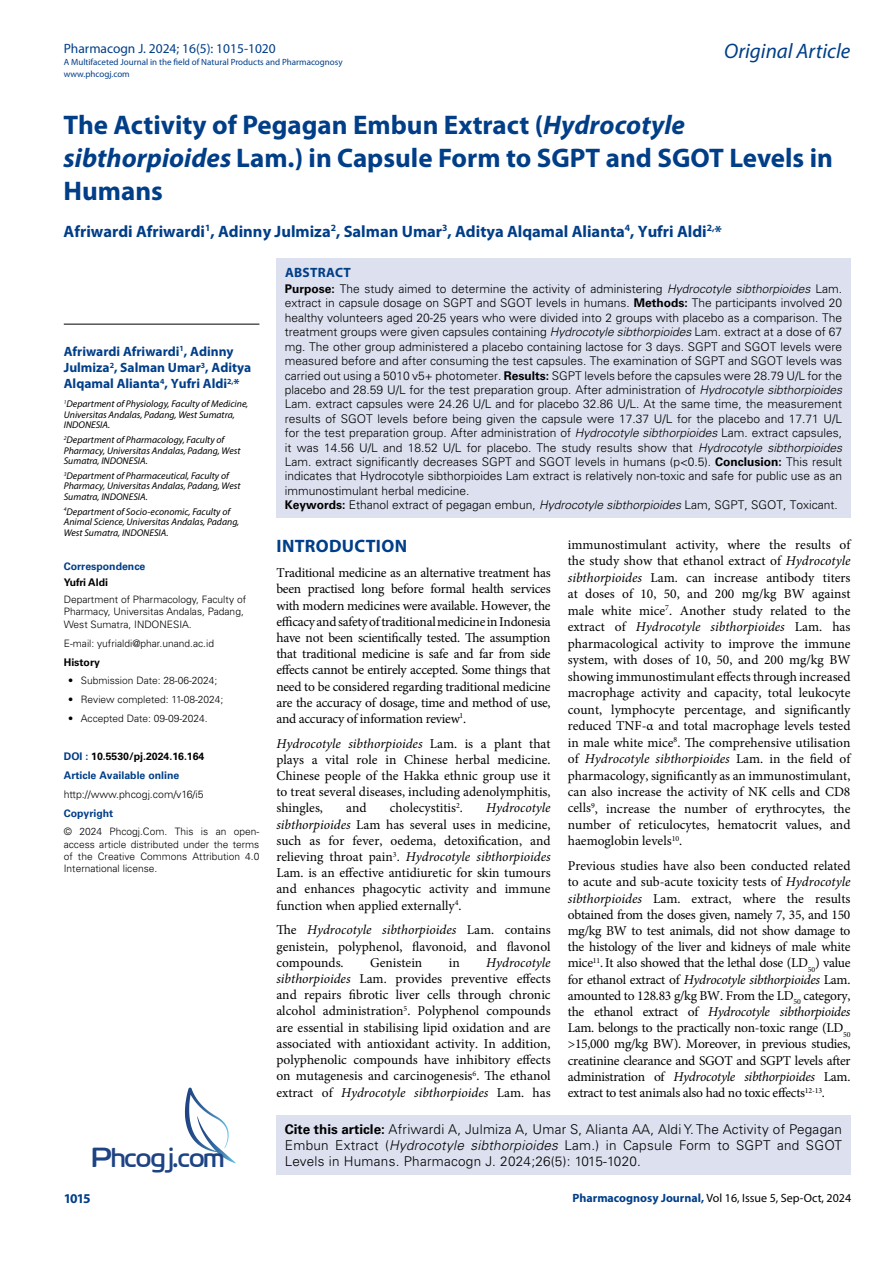
<style>
.page{position:relative;width:893px;height:1263px;background:#fff}
.page>*{position:absolute;margin:0;border:0;box-sizing:border-box;transform-origin:0 0}
.t1{font:27.6px "Cloud World";color:#1e4384}
.t2{font:700 27px/33px "Myriad Pro";color:#003e88}
.t3{font:italic 21px "Myriad Pro";color:#003e88}
.t4{font:700 18px "Myriad Pro";letter-spacing:.015em;color:#003e88}
.t5{font:700 16.5px "Myriad Pro";color:#003e88}
.t6{font:13.5px/16.2px "Minion Pro";color:#000;text-align:justify}
.t7{font:300 13.5px/16.2px "Univers LT Std";letter-spacing:.02em;color:#000}
.t8{font:700 13.5px/16.2px "Myriad Pro";color:#003e88}
.t9{font:13.5px "Myriad Pro";color:#003e88}
.t10{font:700 13.5px "Myriad Pro";letter-spacing:.02em;color:#003e88}
.t11{font:300 12px/14.4px "Univers LT Std";color:#000}
.t12{font:12px "Myriad Pro";color:#000}
.t13{font:700 10.5px/18.9px "Univers LT Std";color:#003e88}
.t14{font:300 10.5px "Univers LT Std";color:#000}
.t15{font:700 10.5px "Univers LT Std";color:#000}
.t16{font:300 10.2px/12.3px "Univers LT Std";color:#000}
.t17{font:italic 9.75px/10.5px "Myriad Pro";color:#000}
.t18{font:9px/12px "Myriad Pro";color:#003e88}
.s1{font-style:italic}
.s2{color:#000}
.s3{font-weight:700}
.s4{font-weight:700;color:#003e88}
</style>
<div class="page">
<div style="left:276px;top:1115px;width:574px;height:60px;background:#dde0ef"></div>
<svg style="left:185px;top:1087px;width:51px;height:76px"></svg>
<div style="left:276px;top:258px;width:575px;height:260px;background:#dde0ef"></div>
<hr style="left:64px;top:324px;width:195px;height:1px;background:#000">
<p class="t9" style="left:64px;top:40px;width:214px">Pharmacogn J. 2024; 16(5): 1015-1020</p>
<p class="t18" style="left:64px;top:55px;width:280px">A Multifaceted Journal in the field of Natural Products and Pharmacognosy www.phcogj.com</p>
<h3 class="t3" style="left:724px;top:38px;width:128px">Original Article</h3>
<h2 class="t2" style="left:64px;top:108px;width:771px">The Activity of Pegagan Embun Extract (<span class="s1">Hydrocotyle sibthorpioides</span> Lam.) in Capsule Form to SGPT and SGOT Levels in<br>Humans</h2>
<p class="t5" style="left:64px;top:220px;width:660px">Afriwardi Afriwardi<sup>1</sup>, Adinny Julmiza<sup>2</sup>, Salman Umar<sup>3</sup>, Aditya Alqamal Alianta<sup>4</sup>, Yufri Aldi<sup>2,</sup>*</p>
<p class="t8" style="left:64px;top:343px;width:189px">Afriwardi Afriwardi<sup>1</sup>, Adinny<br>Julmiza<sup>2</sup>, Salman Umar<sup>3</sup>, Aditya<br>Alqamal Alianta<sup>4</sup>, Yufri Aldi<sup>2,</sup>*</p>
<p class="t17" style="left:64px;top:399px;width:186px"><sup>1</sup>Department of Physiology, Faculty of Medicine,<br>Universitas Andalas, Padang, West Sumatra,<br>INDONESIA.</p>
<p class="t17" style="left:64px;top:434px;width:178px"><sup>2</sup>Department of Pharmacology, Faculty of<br>Pharmacy, Universitas Andalas, Padang, West<br>Sumatra, INDONESIA.</p>
<p class="t17" style="left:64px;top:470px;width:178px"><sup>3</sup>Department of Pharmaceutical, Faculty of<br>Pharmacy, Universitas Andalas, Padang, West<br>Sumatra, INDONESIA.</p>
<p class="t17" style="left:64px;top:506px;width:177px"><sup>4</sup>Department of Socio-economic, Faculty of<br>Animal Science, Universitas Andalas, Padang,<br>West Sumatra, INDONESIA.</p>
<p class="t13" style="left:64px;top:556px;width:83px">Correspondence</p>
<p class="t15" style="left:64px;top:576px;width:46px">Yufri Aldi</p>
<p class="t16" style="left:64px;top:593px;width:184px">Department of Pharmacology, Faculty of<br>Pharmacy, Universitas Andalas, Padang,<br>West Sumatra, INDONESIA.</p>
<p class="t16" style="left:64px;top:637px;width:152px">E-mail: yufrialdi@phar.unand.ac.id</p>
<p class="t15" style="left:64px;top:656px;width:38px">History</p>
<p class="t16" style="left:68px;top:674px;width:151px">• Submission Date: 28-06-2024;</p>
<p class="t16" style="left:68px;top:693px;width:157px">• Review completed: 11-08-2024;</p>
<p class="t16" style="left:68px;top:712px;width:141px">• Accepted Date: 09-09-2024.</p>
<p class="t13" style="left:64px;top:747px;width:142px">DOI : <span class="s2">10.5530/pj.2024.16.164<br></span>Article Available online</p>
<p class="t14" style="left:64px;top:788px;width:141px">http://www.phcogj.com/v16/i5</p>
<p class="t13" style="left:64px;top:804px;width:51px">Copyright</p>
<p class="t16" style="left:64px;top:826px;width:197px;text-align:justify">© 2024 Phcogj.Com. This is an open&shy;access article distributed under the terms of the Creative Commons Attribution 4.0<br>International license.</p>
<p class="t10" style="left:285px;top:263px;width:67px">ABSTRACT</p>
<p class="t11" style="left:285px;top:282px;width:559px"><span class="s3">Purpose:</span> The study aimed to determine the activity of administering <span class="s1">Hydrocotyle sibthorpioides</span> Lam. extract in capsule dosage on SGPT and SGOT levels in humans. <span class="s3">Methods:</span> The participants involved 20 healthy volunteers aged 20-25 years who were divided into 2 groups with placebo as a comparison. The treatment groups were given capsules containing <span class="s1">Hydrocotyle sibthorpioides</span> Lam. extract at a dose of 67 mg. The other group administered a placebo containing lactose for 3 days. SGPT and SGOT levels were measured before and after consuming the test capsules. The examination of SGPT and SGOT levels was carried out using a 5010 v5+ photometer. <span class="s3">Results:</span> SGPT levels before the capsules were 28.79 U/L for the placebo and 28.59 U/L for the test preparation group. After administration of <span class="s1">Hydrocotyle sibthorpioides </span>Lam. extract capsules were 24.26 U/L and for placebo 32.86 U/L. At the same time, the measurement results of SGOT levels before being given the capsule were 17.37 U/L for the placebo and 17.71 U/L for the test preparation group. After administration of <span class="s1">Hydrocotyle sibthorpioides</span> Lam. extract capsules, it was 14.56 U/L and 18.52 U/L for placebo. The study results show that <span class="s1">Hydrocotyle sibthorpioides </span>Lam. extract significantly decreases SGPT and SGOT levels in humans (p&lt;0.5). <span class="s3">Conclusion:</span> This result indicates that Hydrocotyle sibthorpioides Lam extract is relatively non-toxic and safe for public use as an immunostimulant herbal medicine.<br><span class="s3">Keywords:</span> Ethanol extract of pegagan embun, <span class="s1">Hydrocotyle sibthorpioides</span> Lam, SGPT, SGOT, Toxicant.</p>
<h3 class="t4" style="left:277px;top:535px;width:132px">INTRODUCTION</h3>
<p class="t6" style="left:276px;top:565px;width:276px">Traditional medicine as an alternative treatment has been practised long before formal health services with modern medicines were available. However, the efficacy and safety of traditional medicine in Indonesia have not been scientifically tested. The assumption that traditional medicine is safe and far from side effects cannot be entirely accepted. Some things that need to be considered regarding traditional medicine are the accuracy of dosage, time and method of use, and accuracy of information review<sup>1</sup>.</p>
<p class="t6" style="left:276px;top:735px;width:276px"><span class="s1">Hydrocotyle sibthorpioides</span> Lam. is a plant that plays a vital role in Chinese herbal medicine.<br>Chinese people of the Hakka ethnic group use it to treat several diseases, including adenolymphitis, shingles,</p>
<p class="t6" style="left:276px;top:800px;width:276px;text-indent:210px"><span class="s1">Hydrocotyle sibthorpioides</span> Lam has several uses in medicine, such as for fever, oedema, detoxification, and relieving throat pain<sup>3</sup>. <span class="s1">Hydrocotyle sibthorpioides </span>Lam. is an effective antidiuretic for skin tumours and enhances phagocytic activity and immune function when applied externally<sup>4</sup>.</p>
<p class="t6" style="left:276px;top:922px;width:276px">The <span class="s1">Hydrocotyle sibthorpioides</span> Lam. contains genistein, polyphenol, flavonoid, and flavonol compounds.</p>
<p class="t6" style="left:346px;top:800px;width:22px">and</p>
<p class="t6" style="left:390px;top:800px;width:75px">cholecystitis<sup>2</sup>.</p>
<p class="t6" style="left:276px;top:954px;width:276px;text-indent:210px"><span class="s1">Hydrocotyle sibthorpioides</span> Lam. provides preventive effects and repairs fibrotic liver cells through chronic alcohol administration<sup>5</sup>. Polyphenol compounds are essential in stabilising lipid oxidation and are associated with antioxidant activity. In addition, polyphenolic compounds have inhibitory effects on mutagenesis and carcinogenesis<sup>6</sup>. The ethanol extract of <span class="s1">Hydrocotyle sibthorpioides</span> Lam. has</p>
<p class="t6" style="left:370px;top:954px;width:54px">Genistein</p>
<p class="t6" style="left:449px;top:954px;width:13px">in</p>
<p class="t6" style="left:568px;top:536px;width:284px">immunostimulant activity, where the results of the study show that ethanol extract of <span class="s1">Hydrocotyle sibthorpioides</span> Lam. can increase antibody titers at doses of 10, 50, and 200 mg/kg BW against male white mice<sup>7</sup>. Another study related to the extract of <span class="s1">Hydrocotyle sibthorpioides</span> Lam. has pharmacological activity to improve the immune system, with doses of 10, 50, and 200 mg/kg BW showing immunostimulant effects through increased macrophage activity and capacity, total leukocyte count, lymphocyte percentage, and significantly reduced TNF-α and total macrophage levels tested in male white mice<sup>8</sup>. The comprehensive utilisation of <span class="s1">Hydrocotyle sibthorpioides</span> Lam. in the field of pharmacology, significantly as an immunostimulant, can also increase the activity of NK cells and CD8 cells<sup>9</sup>, increase the number of erythrocytes, the number of reticulocytes, hematocrit values, and haemoglobin levels<sup>10</sup>.</p>
<p class="t6" style="left:568px;top:858px;width:284px">Previous studies have also been conducted related to acute and sub-acute toxicity tests of <span class="s1">Hydrocotyle sibthorpioides</span> Lam. extract, where the results obtained from the doses given, namely 7, 35, and 150 mg/kg BW to test animals, did not show damage to the histology of the liver and kidneys of male white mice<sup>11</sup>. It also showed that the lethal dose (LD<sub>50</sub>) value for ethanol extract of <span class="s1">Hydrocotyle sibthorpioides</span> Lam. amounted to 128.83 g/kg BW. From the LD<sub>50</sub> category, the ethanol extract of <span class="s1">Hydrocotyle sibthorpioides </span>Lam. belongs to the practically non-toxic range (LD<sub>50 </sub>&gt;15,000 mg/kg BW). Moreover, in previous studies, creatinine clearance and SGOT and SGPT levels after administration of <span class="s1">Hydrocotyle sibthorpioides</span> Lam. extract to test animals also had no toxic effects<sup>12-13</sup>.</p>
<p class="t7" style="left:285px;top:1121px;width:559px"><span class="s3">Cite this article:</span> Afriwardi A, Julmiza A, Umar S, Alianta AA, Aldi Y. The Activity of Pegagan<br>Embun Extract (<span class="s1">Hydrocotyle sibthorpioides</span> Lam.) in Capsule Form to SGPT and SGOT</p>
<h1 class="t1" style="left:92px;top:1136px;width:134px">Phcogj.com</h1>
<p class="t7" style="left:285px;top:1153px;width:358px">Levels in Humans. Pharmacogn J. 2024;26(5): 1015-1020.</p>
<p class="t12" style="left:572px;top:1190px;width:280px"><span class="s4">Pharmacognosy Journal,</span> Vol 16, Issue 5, Sep-Oct, 2024</p>
<p class="t8" style="left:64px;top:1190px;width:29px">1015</p>
</div>
